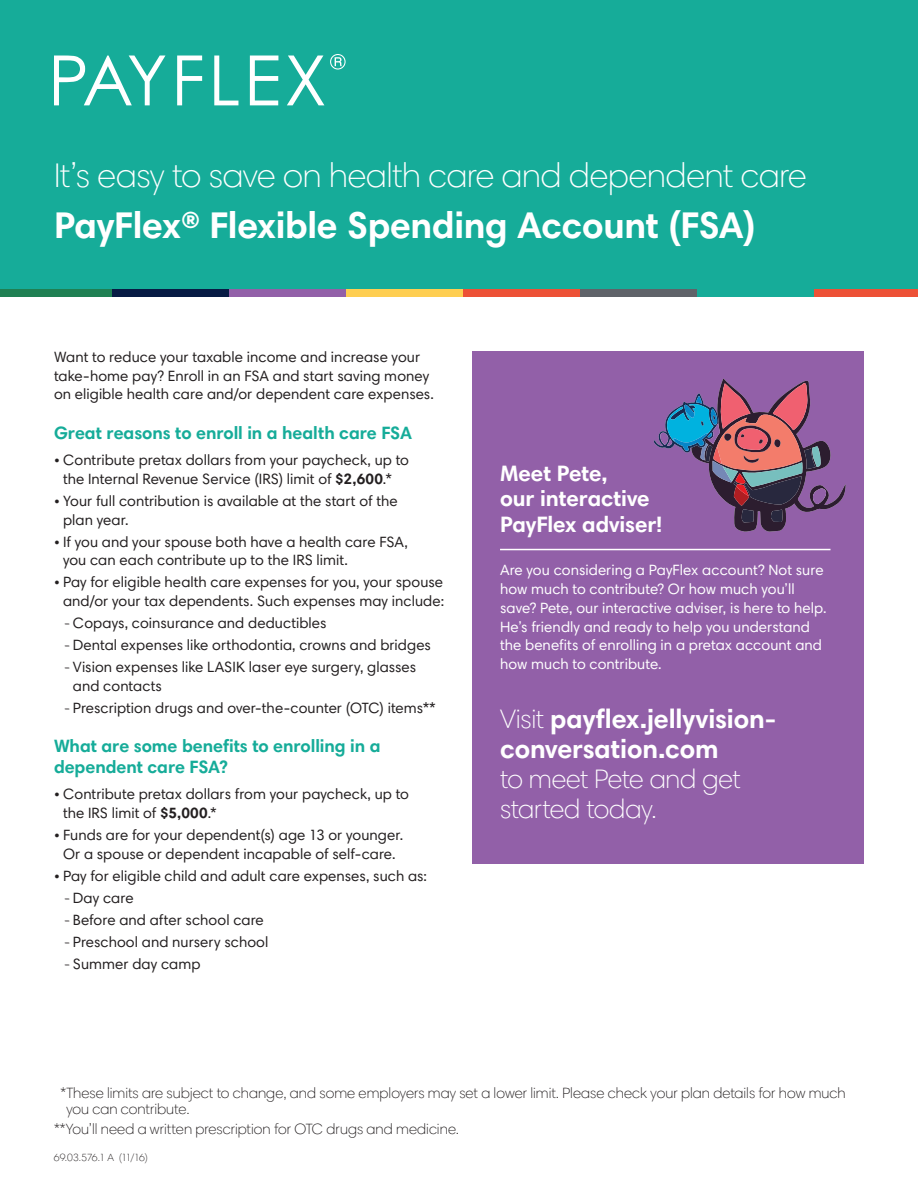
<style>
.page{position:relative;width:918px;height:1188px;background:#fff}
.page>*{position:absolute;margin:0;border:0;box-sizing:border-box;transform-origin:0 0}
.Plan_Name_2{font:700 37.5px "Harmonia Sans Std";letter-spacing:-.01em;color:#fff}
.Headline_Light_2{font:300 34.5px "Harmonia Sans Std";letter-spacing:-.01em;color:#fff}
.Callout{font:700 27px/30px "Harmonia Sans Std";letter-spacing:-.005em;color:#fff}
.Color_Header{font:700 22.5px/25.5px "Harmonia Sans Std";letter-spacing:-.005em;color:#fff}
.Color_Header-2{font:700 18px/21px "Harmonia Sans Std";letter-spacing:-.005em;color:#16ac99}
.Body{font:15px/18.8px "Harmonia Sans Std";letter-spacing:.005em;color:#231f20}
.Body-2{font:15px/18.8px "Harmonia Sans Std";letter-spacing:.005em;color:#fff}
.Footnote{font:300 15px/16.5px "Harmonia Sans Std";color:#231f20}
.Copyright_Part_Numbe{font:300 10.5px "Harmonia Sans Std";letter-spacing:-.05em;color:#231f20}
.s1{font-weight:700}
.s2{font-family:"Foco";font-weight:300}
.s3{font-weight:300}
</style>
<div class="page">
<div style="left:0;top:0;width:918px;height:289px;background:#16ac99"></div>
<div style="left:0;top:289px;width:113px;height:8px;background:#1f8053"></div>
<div style="left:113px;top:289px;width:117px;height:8px;background:#071b44"></div>
<div style="left:230px;top:289px;width:117px;height:8px;background:#9260a8"></div>
<div style="left:347px;top:289px;width:117px;height:8px;background:#fece51"></div>
<div style="left:463px;top:289px;width:117px;height:8px;background:#ed5136"></div>
<div style="left:580px;top:289px;width:117px;height:8px;background:#5f6369"></div>
<div style="left:697px;top:289px;width:117px;height:8px;background:#16ac99"></div>
<div style="left:814px;top:289px;width:104px;height:8px;background:#ed5136"></div>
<div style="left:472px;top:351px;width:392px;height:513px;background:#9260a8"></div>
<svg style="left:654px;top:378px;width:192px;height:154px"></svg>
<hr style="left:500px;top:549px;width:331px;height:1px;background:#fff">
<svg style="left:54px;top:56px;width:111px;height:49px"></svg>
<svg style="left:177px;top:56px;width:25px;height:49px"></svg>
<svg style="left:214px;top:56px;width:24px;height:49px"></svg>
<svg style="left:250px;top:56px;width:28px;height:49px"></svg>
<svg style="left:287px;top:56px;width:37px;height:49px"></svg>
<svg style="left:330px;top:54px;width:16px;height:16px"></svg>
<p class="Headline_Light_2" style="left:54px;top:155px;width:754px">It’s easy to save on health care and dependent care</p>
<p class="Plan_Name_2" style="left:54px;top:202px;width:703px">PayFlex® Flexible Spending Account (FSA)</p>
<p class="Body" style="left:54px;top:347px;width:381px">Want to reduce your taxable income and increase your take-home pay? Enroll in an FSA and start saving money on eligible health care and/or dependent care expenses.</p>
<p class="Color_Header-2" style="left:54px;top:422px;width:360px">Great reasons to enroll in a health care FSA</p>
<p class="Body" style="left:54px;top:450px;width:357px;text-align:center">• Contribute pretax dollars from your paycheck, up to the Internal Revenue Service (IRS) limit of <span class="s1">$2,600</span>.*</p>
<p class="Body" style="left:63px;top:491px;width:336px;text-indent:-9px">• Your full contribution is available at the start of the plan year.</p>
<p class="Body" style="left:63px;top:532px;width:347px;text-indent:-9px">• If you and your spouse both have a health care FSA, you can each contribute up to the IRS limit.</p>
<p class="Body" style="left:54px;top:573px;width:392px;text-align:right">• Pay for eligible health care expenses for you, your spouse and/or your tax dependents. Such expenses may include:</p>
<p class="Body" style="left:64px;top:613px;width:264px"><span class="s2">-</span> Copays, coinsurance and deductibles</p>
<p class="Body" style="left:64px;top:635px;width:369px"><span class="s2">-</span> Dental expenses like orthodontia, crowns and bridges</p>
<p class="Body" style="left:73px;top:657px;width:345px;text-indent:-9px"><span class="s2">-</span> Vision expenses like LASIK laser eye surgery, glasses and contacts</p>
<p class="Body" style="left:64px;top:698px;width:373px"><span class="s2">-</span> Prescription drugs and over-the-counter (OTC) items**</p>
<p class="Color_Header-2" style="left:54px;top:735px;width:328px">What are some benefits to enrolling in a dependent care FSA?</p>
<p class="Body" style="left:63px;top:785px;width:348px;text-indent:-9px">• Contribute pretax dollars from your paycheck, up to the IRS limit of <span class="s1">$5,000</span>.*</p>
<p class="Body" style="left:54px;top:826px;width:351px;text-align:center">• Funds are for your dependent(s) age 13 or younger.<br>Or a spouse or dependent incapable of self-care.</p>
<p class="Body" style="left:54px;top:866px;width:374px">• Pay for eligible child and adult care expenses, such as:</p>
<p class="Body" style="left:64px;top:888px;width:71px"><span class="s2">-</span> Day care</p>
<p class="Body" style="left:64px;top:910px;width:201px"><span class="s2">-</span> Before and after school care</p>
<p class="Body" style="left:64px;top:932px;width:206px"><span class="s2">-</span> Preschool and nursery school</p>
<p class="Body" style="left:64px;top:954px;width:138px"><span class="s2">-</span> Summer day camp</p>
<p class="Color_Header" style="left:500px;top:460px;width:164px">Meet Pete,<br>our interactive<br>PayFlex adviser!</p>
<p class="Body-2" style="left:500px;top:561px;width:328px">Are you considering a PayFlex account? Not sure how much to contribute? Or how much you’ll save? Pete, our interactive adviser, is here to help.<br>He’s friendly and ready to help you understand the benefits of enrolling in a pretax account and how much to contribute.</p>
<p class="Callout" style="left:500px;top:704px;width:278px"><span class="s3">Visit</span> payflex.jellyvision&shy;conversation.com<br><span class="s3">to meet Pete and get started today.</span></p>
<p class="Footnote" style="left:66px;top:1084px;width:781px;text-indent:-6px">*These limits are subject to change, and some employers may set a lower limit. Please check your plan details for how much you can contribute.</p>
<p class="Footnote" style="left:54px;top:1121px;width:407px">**You’ll need a written prescription for OTC drugs and medicine.</p>
<p class="Copyright_Part_Numbe" style="left:54px;top:1151px;width:96px">69.03.576.1 A (11/16)</p>
</div>
